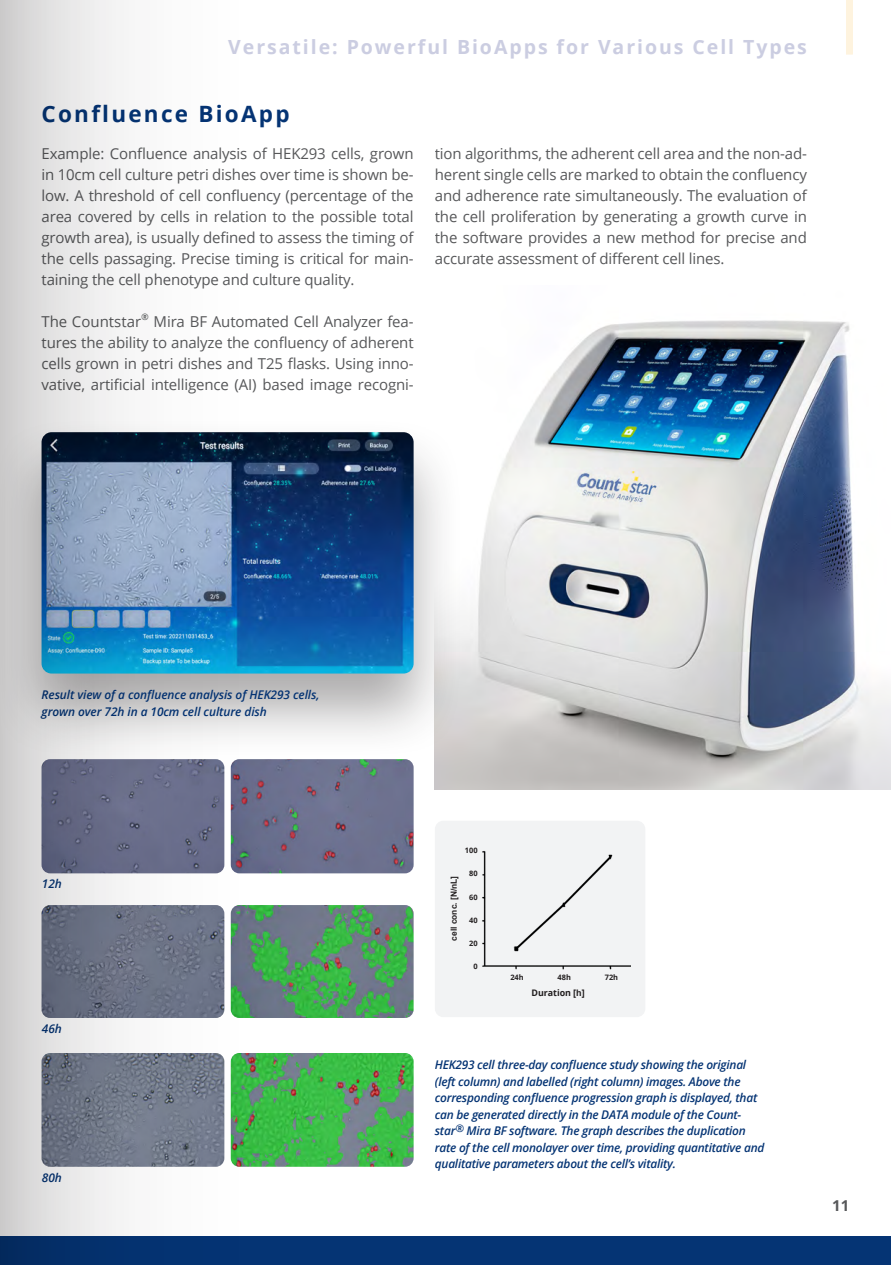
<style>
.page{position:relative;width:891px;height:1265px;background:#fff}
.page>*{position:absolute;margin:0;border:0;box-sizing:border-box;transform-origin:0 0}
.t1{font:700 22.5px "Open Sans";letter-spacing:.1em;color:#053474}
.t2{font:700 19.5px "Open Sans";letter-spacing:.1em;color:#cbcde1}
.t3{font:15px/21px "Open Sans";letter-spacing:-.01em;color:#57585a;text-align:justify}
.t4{font:700 15px "Open Sans";color:#57585a}
.t5{font:italic 600 12px/16.5px "Open Sans";letter-spacing:-.02em;color:#053474}
.t6{font:700 9px "Open Sans";letter-spacing:-.005em;color:#231f20}
.t7{font:italic 600 9px "Open Sans";color:#57585a}
.t8{font:700 8.4px "Arial";color:#231f20}
.t9{font:700 7.5px "Open Sans";letter-spacing:-.005em;color:#231f20}
.s1{font-family:"Arial"}
</style>
<div class="page">
<div style="left:0;top:1235px;width:891px;height:29px;background:#053474"></div>
<div style="left:435px;top:820px;width:210px;height:197px;background:#f2f3f4;border-radius:9px"></div>
<img style="left:482px;top:851px;width:149px;height:119px">
<img style="left:435px;top:320px;width:456px;height:469px">
<div style="left:846px;top:0;width:7px;height:54px;background:#fef3de"></div>
<div style="left:0;top:417px;width:464px;height:342px;background:#231f20;opacity:.38"></div>
<svg style="left:0;top:0;width:435px;height:1264px"></svg>
<h2 class="t2" style="left:228px;top:33px;width:580px">Versatile: Powerful BioApps for Various Cell Types</h2>
<h1 class="t1" style="left:42px;top:98px;width:250px">Confluence BioApp</h1>
<p class="t3" style="left:42px;top:143px;width:374px">Example: Confluence analysis of HEK293 cells, grown in 10cm cell culture petri dishes over time is shown be&shy;low. A threshold of cell confluency (percentage of the area covered by cells in relation to the possible total growth area), is usually defined to assess the timing of the cells passaging. Precise timing is critical for main&shy;taining the cell phenotype and culture quality.</p>
<p class="t3" style="left:42px;top:311px;width:101px">The Countstar</p>
<p class="t7" style="left:141px;top:310px;width:9px">®</p>
<p class="t3" style="left:42px;top:311px;width:374px;text-indent:112px">Mira BF Automated Cell Analyzer fea&shy;tures the ability to analyze the confluency of adherent cells grown in petri dishes and T25 flasks. Using inno&shy;vative, artificial intelligence (AI) based image recogni-</p>
<p class="t3" style="left:435px;top:143px;width:374px">tion algorithms, the adherent cell area and the non-ad&shy;herent single cells are marked to obtain the confluency and adherence rate simultaneously. The evaluation of the cell proliferation by generating a growth curve in the software provides a new method for precise and accurate assessment of different cell lines.</p>
<p class="t5" style="left:42px;top:686px;width:280px">Result view of a confluence analysis of HEK293 cells, grown over 72h in a 10cm cell culture dish</p>
<p class="t5" style="left:42px;top:874px;width:21px">12h</p>
<p class="t5" style="left:42px;top:1019px;width:21px">46h</p>
<p class="t5" style="left:42px;top:1169px;width:21px">80h</p>
<p class="t9" style="left:465px;top:845px;width:14px">100</p>
<p class="t9" style="left:469px;top:868px;width:10px">80</p>
<p class="t9" style="left:469px;top:891px;width:10px">60</p>
<p class="t9" style="left:469px;top:914px;width:10px">40</p>
<p class="t9" style="left:469px;top:938px;width:10px">20</p>
<p class="t9" style="left:473px;top:961px;width:6px">0</p>
<p class="t8" style="left:448px;top:940px;width:66px;rotate:-90deg">cell conc. [N/nL]</p>
<p class="t9" style="left:510px;top:971px;width:15px">24h</p>
<p class="t9" style="left:558px;top:971px;width:15px">48h</p>
<p class="t9" style="left:605px;top:971px;width:15px">72h</p>
<p class="t6" style="left:532px;top:985px;width:55px">Duration <span class="s1">[h]</span></p>
<p class="t5" style="left:435px;top:1056px;width:331px">HEK293 cell three-day confluence study showing the original (left column) and labelled (right column) images. Above the corresponding confluence progression graph is displayed, that can be generated directly in the DATA module of the Count&shy;star<sup>®</sup> Mira BF software. The graph describes the duplication rate of the cell monolayer over time, providing quantitative and qualitative parameters about the cell’s vitality.</p>
<p class="t4" style="left:832px;top:1194px;width:19px">11</p>
</div>
